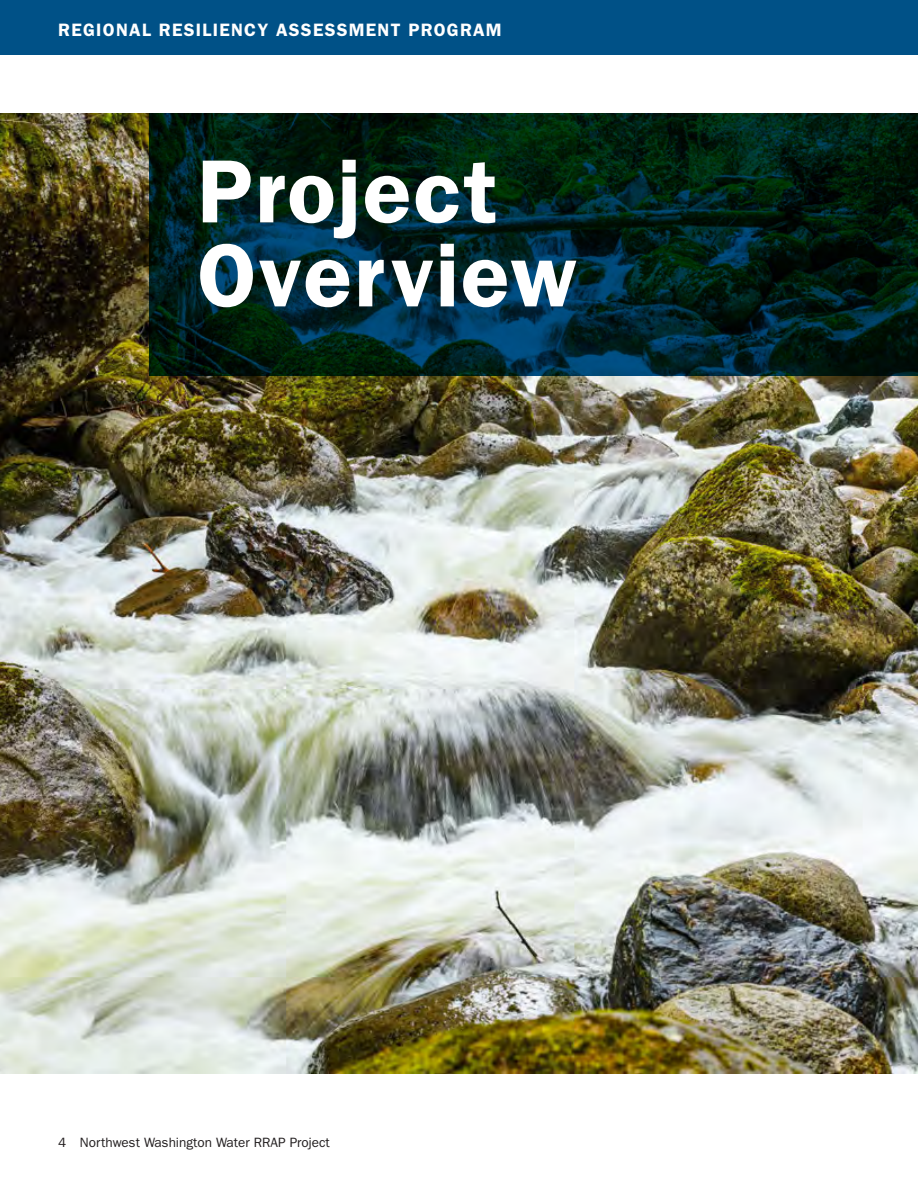
<style>
.page{position:relative;width:918px;height:1188px;background:#fff}
.page>*{position:absolute;margin:0;border:0;box-sizing:border-box;transform-origin:0 0}
.divider_head_1{font:600 90px/84px "ITC Franklin Gothic Std";letter-spacing:.02em;color:#fff}
.t1{font:600 18px "ITC Franklin Gothic Std";letter-spacing:.07em;color:#fff}
.t2{font:13.5px "ITC Franklin Gothic Std";color:#231f20}
</style>
<div class="page">
<div style="left:0;top:0;width:918px;height:55px;background:#005187"></div>
<img style="left:0;top:113px;width:918px;height:960px">
<svg style="left:150px;top:113px;width:768px;height:262px;background:#002321"></svg>
<h2 class="t1" style="left:58px;top:19px;width:445px">REGIONAL RESILIENCY ASSESSMENT PROGRAM</h2>
<p class="divider_head_1" style="left:197px;top:150px;width:381px">Project<br>Overview</p>
<p class="t2" style="left:58px;top:1134px;width:273px">4 Northwest Washington Water RRAP Project</p>
</div>
